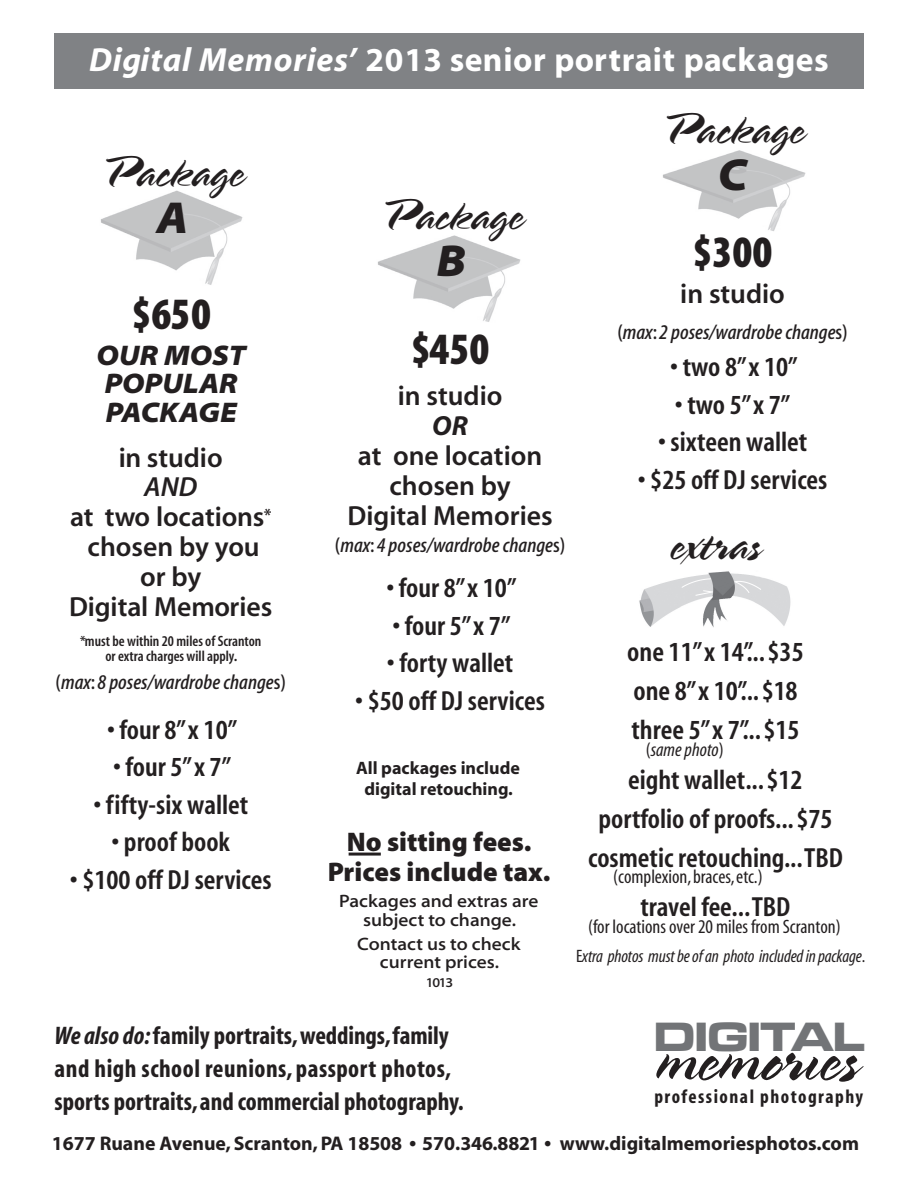
<style>
.page{position:relative;width:918px;height:1188px;background:#fff}
.page>*{position:absolute;margin:0;border:0;box-sizing:border-box;transform-origin:0 0}
.t1{font:64.95px "Spring";color:#231f20}
.t2{font:45px "Myriad MM 830 300";color:#231f20}
.t3{font:45px "Myriad MM It 830 700";color:#231f20}
.t4{font:44.85px "Spring";color:#231f20}
.t5{font:700 expanded 42.45px "Microgramma D";color:#727477}
.t6{font:33.6px "Myriad MM 700 600";letter-spacing:.02em;color:#fff}
.t7{font:28.5px "Myriad MM It 830 700";color:#231f20}
.t8{font:27.75px "Myriad MM 600 350";color:#231f20}
.t9{font:27.75px "Myriad MM 565 600";color:#231f20}
.t10{font:27.75px "Myriad MM It 565 600";color:#231f20}
.t11{font:27.75px "Myriad MM It 700 600";color:#231f20}
.t12{font:27px "Myriad MM 830 600";color:#231f20}
.t13{font:25.5px "Myriad MM 700 300";color:#231f20}
.t14{font:25.5px "Myriad MM 700 300";letter-spacing:.02em;color:#231f20}
.t15{font:21px "Myriad MM It 500 350";color:#231f20}
.t16{font:19.8px "Myriad MM 700 600";color:#231f20}
.t17{font:19.5px "Myriad MM 400 300";color:#231f20}
.t18{font:19.5px "Myriad MM 700 300";letter-spacing:.075em;color:#231f20}
.t19{font:19.5px "Myriad MM It 400 300";color:#231f20}
.t20{font:19.5px "Times";color:#231f20}
.t21{font:18px/19.5px "Myriad MM 525 700";color:#231f20;text-align:center}
.t22{font:18px "Myriad MM It 400 300";letter-spacing:-.01em;color:#231f20}
.t23{font:18px "Myriad MM 700 600";color:#231f20}
.t24{font:15px "Myriad MM 565 300";color:#231f20}
.t25{font:13.5px "Myriad MM 525 700";color:#231f20}
.s1{font-family:"Myriad MM It 700 600"}
.s2{font-family:"Myriad MM 565 600"}
.s3{font-family:"Myriad MM 500 350"}
.s4{font-family:"Myriad MM 400 300"}
.s5{font-family:"Myriad MM It 700 300"}
</style>
<div class="page">
<div style="left:54px;top:33px;width:810px;height:55px;background:#808285"></div>
<img style="left:101px;top:190px;width:142px;height:95px">
<hr style="left:349px;top:853px;width:32px;height:3px;background:#231f20">
<img style="left:378px;top:235px;width:143px;height:87px">
<img style="left:663px;top:150px;width:143px;height:81px">
<img style="left:639px;top:571px;width:152px;height:56px">
<p class="t6" style="left:89px;top:43px;width:741px"><span class="s1">Digital Memories’</span> 2013 senior portrait packages</p>
<p class="t4" style="left:101px;top:146px;width:145px">Package</p>
<p class="t3" style="left:156px;top:196px;width:33px">A</p>
<p class="t2" style="left:132px;top:292px;width:81px">$650</p>
<p class="t7" style="left:97px;top:341px;width:151px">OUR MOST</p>
<p class="t7" style="left:105px;top:370px;width:135px">POPULAR</p>
<p class="t7" style="left:106px;top:398px;width:133px">PACKAGE</p>
<p class="t9" style="left:119px;top:444px;width:105px">in studio</p>
<p class="t10" style="left:144px;top:473px;width:55px">AND</p>
<p class="t9" style="left:70px;top:504px;width:203px">at two locations<sup>*</sup></p>
<p class="t9" style="left:88px;top:534px;width:174px">chosen by you</p>
<p class="t9" style="left:140px;top:564px;width:63px">or by</p>
<p class="t9" style="left:69px;top:593px;width:205px">Digital Memories</p>
<p class="t24" style="left:80px;top:634px;width:183px">*must be within 20 miles of Scranton</p>
<p class="t24" style="left:105px;top:648px;width:133px">or extra charges will apply<span class="s2">.</span></p>
<p class="t15" style="left:56px;top:672px;width:232px"><span class="s3">(</span>max<span class="s3">:</span> 8 poses/wardrobe change<span class="s3">s)</span></p>
<p class="t8" style="left:107px;top:716px;width:132px">• four 8” x 10”</p>
<p class="t8" style="left:113px;top:754px;width:120px">• four 5” x 7”</p>
<p class="t8" style="left:93px;top:791px;width:156px">• fifty-six wallet</p>
<p class="t8" style="left:112px;top:829px;width:120px">• proof book</p>
<p class="t8" style="left:70px;top:866px;width:203px">• $100 off DJ services</p>
<p class="t4" style="left:380px;top:189px;width:145px">Package</p>
<p class="t3" style="left:437px;top:239px;width:31px">B</p>
<p class="t2" style="left:411px;top:328px;width:80px">$450</p>
<p class="t9" style="left:398px;top:383px;width:106px">in studio</p>
<p class="t11" style="left:432px;top:412px;width:37px">OR</p>
<p class="t9" style="left:358px;top:442px;width:186px">at one location</p>
<p class="t9" style="left:389px;top:472px;width:123px">chosen by</p>
<p class="t9" style="left:347px;top:502px;width:207px">Digital Memories</p>
<p class="t15" style="left:335px;top:535px;width:232px"><span class="s3">(</span>max<span class="s3">:</span> 4 poses/wardrobe change<span class="s3">s)</span></p>
<p class="t8" style="left:386px;top:575px;width:132px">• four 8” x 10”</p>
<p class="t8" style="left:392px;top:612px;width:120px">• four 5” x 7”</p>
<p class="t8" style="left:387px;top:650px;width:128px">• forty wallet</p>
<p class="t8" style="left:355px;top:687px;width:191px">• $50 off DJ services</p>
<p class="t23" style="left:356px;top:760px;width:165px">All packages include</p>
<p class="t23" style="left:364px;top:781px;width:150px">digital retouching.</p>
<p class="t12" style="left:347px;top:829px;width:186px">No sitting fees.</p>
<p class="t12" style="left:328px;top:859px;width:224px">Prices include tax.</p>
<p class="t21" style="left:339px;top:892px;width:201px">Packages and extras are subject to change.</p>
<p class="t21" style="left:357px;top:935px;width:165px">Contact us to check</p>
<p class="t21" style="left:380px;top:953px;width:121px">current prices.</p>
<p class="t25" style="left:426px;top:976px;width:29px">1013</p>
<p class="t4" style="left:661px;top:104px;width:145px">Package</p>
<p class="t3" style="left:718px;top:153px;width:31px">C</p>
<p class="t2" style="left:693px;top:230px;width:81px">$300</p>
<p class="t9" style="left:680px;top:281px;width:106px">in studio</p>
<p class="t15" style="left:617px;top:322px;width:232px"><span class="s3">(</span>max<span class="s3">:</span> 2 poses/wardrobe change<span class="s3">s)</span></p>
<p class="t8" style="left:670px;top:354px;width:129px">• two 8” x 10”</p>
<p class="t8" style="left:675px;top:391px;width:117px">• two 5” x 7”</p>
<p class="t8" style="left:658px;top:429px;width:151px">• sixteen wallet</p>
<p class="t8" style="left:638px;top:466px;width:191px">• $25 off DJ services</p>
<p class="t4" style="left:670px;top:520px;width:92px">extras</p>
<p class="t8" style="left:627px;top:639px;width:178px">one 11” x 14”... $35</p>
<p class="t8" style="left:633px;top:678px;width:166px">one 8” x 10”... $18</p>
<p class="t8" style="left:632px;top:717px;width:169px">three 5” x 7”... $15</p>
<p class="t8" style="left:628px;top:766px;width:176px">eight wallet... $12</p>
<p class="t8" style="left:599px;top:805px;width:236px">portfolio of proofs... $75</p>
<p class="t8" style="left:588px;top:844px;width:256px">cosmetic retouching... TBD</p>
<p class="t8" style="left:640px;top:894px;width:152px">travel fee... TBD</p>
<p class="t19" style="left:646px;top:740px;width:79px"><span class="s4">(</span>same photo<span class="s4">)</span></p>
<p class="t17" style="left:613px;top:867px;width:151px">(complexion, braces, etc.)</p>
<p class="t17" style="left:588px;top:917px;width:254px">(for locations over 20 miles from Scranton)</p>
<p class="t22" style="left:576px;top:947px;width:291px"><span class="s4">E</span>xtra photos must be of an photo included in package<span class="s4">.</span></p>
<p class="t13" style="left:55px;top:1023px;width:396px"><span class="s5">We also do:</span> family portraits, weddings, family</p>
<p class="t14" style="left:55px;top:1056px;width:398px">and high school reunions, passport photos,</p>
<p class="t13" style="left:55px;top:1089px;width:411px">sports portraits, and commercial photography.</p>
<p class="t5" style="left:654px;top:1008px;width:212px">DIGITAL</p>
<p class="t18" style="left:654px;top:1087px;width:210px">professional photography</p>
<p class="t1" style="left:656px;top:1023px;width:204px">memories</p>
<p class="t16" style="left:52px;top:1134px;width:809px">1677 Ruane Avenue, Scranton, PA 18508 570.346.8821 www.digitalmemoriesphotos.com</p>
<p class="t20" style="left:410px;top:1125px;width:8px">•</p>
<p class="t20" style="left:544px;top:1125px;width:8px">•</p>
</div>
